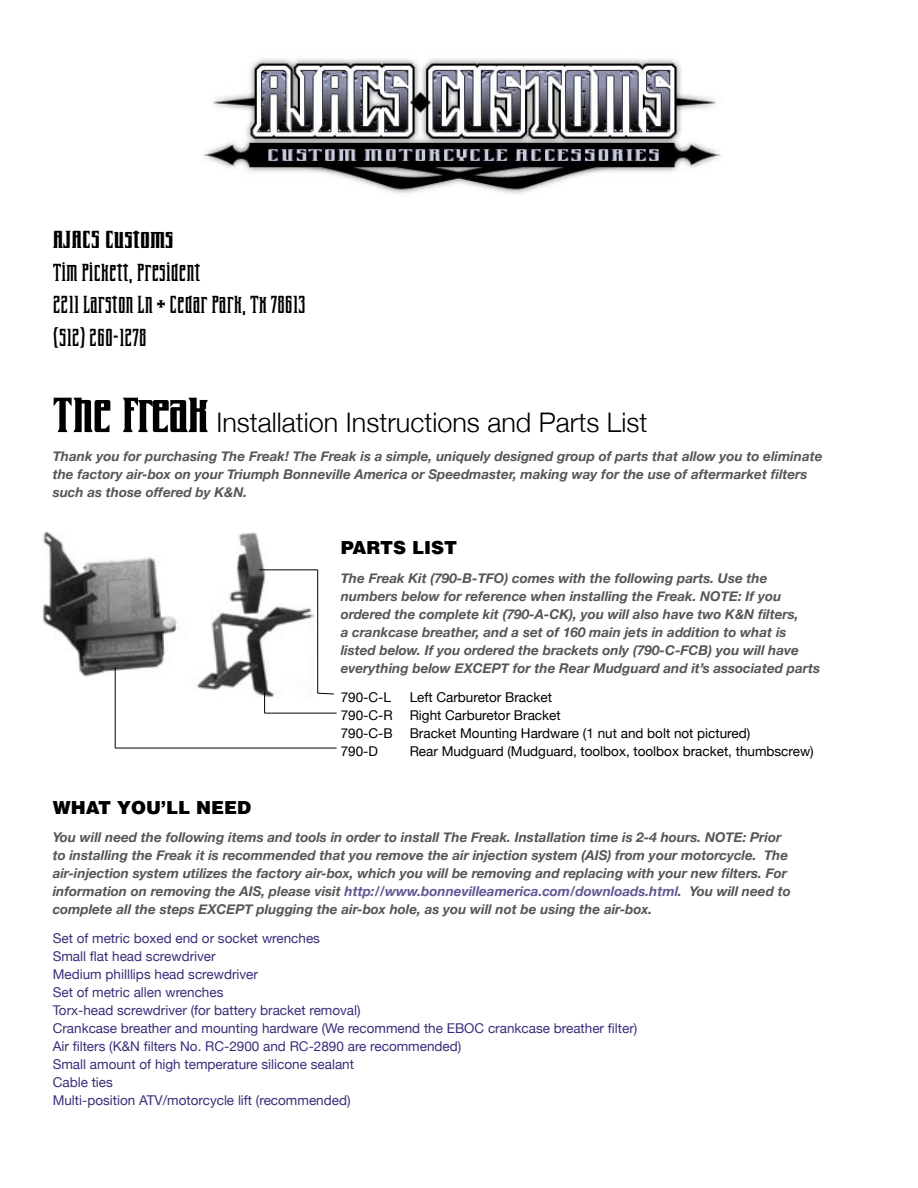
<style>
.page{position:relative;width:918px;height:1188px;background:#fff}
.page>*{position:absolute;margin:0;border:0;box-sizing:border-box;transform-origin:0 0}
.t1{font:27px "Farrier ICG";color:#000}
.t2{font:300 27px "Helvetica Neue";color:#000}
.t3{font:700 27px "Farrier ICG";color:#000}
.t4{font:900 18px "Helvetica";color:#000}
.t5{font:italic 700 13.5px/18px "Helvetica Neue";color:#565656}
.t6{font:13.5px/18px "Helvetica Neue";color:#392e7a}
.t7{font:13.5px "Helvetica Neue";color:#000}
.s1{font-family:"Farrier ICG";font-weight:700;font-size:54px}
.s2{color:#615895}
</style>
<div class="page">
<img style="left:42px;top:533px;width:271px;height:164px">
<hr style="left:317px;top:570px;width:1px;height:123px;background:#000">
<hr style="left:259px;top:570px;width:59px;height:1px;background:#000">
<hr style="left:265px;top:713px;width:72px;height:1px;background:#000">
<hr style="left:115px;top:748px;width:222px;height:1px;background:#000">
<svg style="left:264px;top:691px;width:1px;height:22px"></svg>
<svg style="left:317px;top:693px;width:17px;height:1px"></svg>
<hr style="left:115px;top:667px;width:1px;height:81px;background:#000">
<img style="left:202px;top:59px;width:520px;height:136px">
<p class="t3" style="left:53px;top:227px;width:123px">AJACS CUSTOMS</p>
<p class="t1" style="left:53px;top:260px;width:149px">TIM PICKETT, PRESIDENT</p>
<p class="t1" style="left:53px;top:292px;width:254px">2211 LARSTON LN * CEDAR PARK, TX 78613</p>
<p class="t1" style="left:53px;top:324px;width:95px">(512) 260-1278</p>
<p class="t2" style="left:53px;top:406px;width:596px"><span class="s1">THE FREAK</span> Installation Instructions and Parts List</p>
<p class="t5" style="left:53px;top:447px;width:771px">Thank you for purchasing The Freak! The Freak is a simple, uniquely designed group of parts that allow you to eliminate the factory air-box on your Triumph Bonneville America or Speedmaster, making way for the use of aftermarket filters such as those offered by K&amp;N.</p>
<p class="t4" style="left:341px;top:536px;width:118px">PARTS LIST</p>
<p class="t5" style="left:341px;top:569px;width:481px">The Freak Kit (790-B-TFO) comes with the following parts. Use the numbers below for reference when installing the Freak. NOTE: If you ordered the complete kit (790-A-CK), you will also have two K&amp;N filters,<br>a crankcase breather, and a set of 160 main jets in addition to what is listed below. If you ordered the brackets only (790-C-FCB) you will have everything below EXCEPT for the Rear Mudguard and it’s associated parts</p>
<p class="t7" style="left:341px;top:689px;width:52px">790-C-L</p>
<p class="t7" style="left:410px;top:689px;width:144px">Left Carburetor Bracket</p>
<p class="t7" style="left:341px;top:707px;width:54px">790-C-R</p>
<p class="t7" style="left:410px;top:707px;width:153px">Right Carburetor Bracket</p>
<p class="t7" style="left:341px;top:725px;width:54px">790-C-B</p>
<p class="t7" style="left:410px;top:725px;width:342px">Bracket Mounting Hardware (1 nut and bolt not pictured)</p>
<p class="t7" style="left:341px;top:743px;width:39px">790-D</p>
<p class="t7" style="left:410px;top:743px;width:406px">Rear Mudguard (Mudguard, toolbox, toolbox bracket, thumbscrew)</p>
<p class="t4" style="left:53px;top:795px;width:200px">WHAT YOU’LL NEED</p>
<p class="t5" style="left:53px;top:828px;width:740px">You will need the following items and tools in order to install The Freak. Installation time is 2-4 hours. NOTE: Prior to installing the Freak it is recommended that you remove the air injection system (AIS) from your motorcycle. The air-injection system utilizes the factory air-box, which you will be removing and replacing with your new filters. For information on removing the AIS, please visit <span class="s2">http://www.bonnevilleamerica.com/downloads.html</span>. You will need to complete all the steps EXCEPT plugging the air-box hole, as you will not be using the air-box.</p>
<p class="t6" style="left:53px;top:929px;width:586px">Set of metric boxed end or socket wrenches<br>Small flat head screwdriver<br>Medium philllips head screwdriver<br>Set of metric allen wrenches<br>Torx-head screwdriver (for battery bracket removal)<br>Crankcase breather and mounting hardware (We recommend the EBOC crankcase breather filter)<br>Air filters (K&amp;N filters No. RC-2900 and RC-2890 are recommended)<br>Small amount of high temperature silicone sealant<br>Cable ties<br>Multi-position ATV/motorcycle lift (recommended)</p>
</div>
